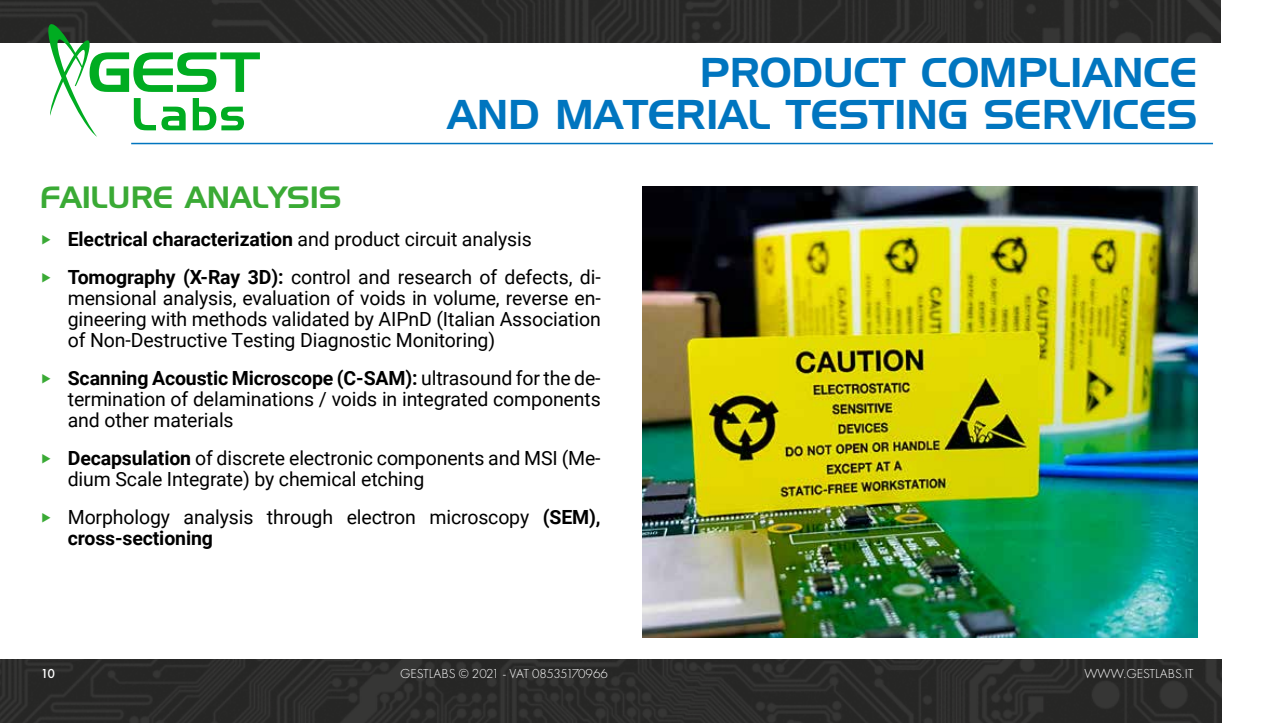
<style>
.page{position:relative;width:1263px;height:723px;background:#fff}
.page>*{position:absolute;margin:0;border:0;box-sizing:border-box;transform-origin:0 0}
.t1{font:40.5px/42px "Handel Gothic";color:#0075bf;text-align:right}
.t2{font:30px "Handel Gothic";color:#3aaa35}
.t3{font:19.5px/21px "Roboto";letter-spacing:-.005em;color:#000}
.t4{font:300 13.5px "Futura PT";color:#fff}
.t5{font:500 13.5px "Futura PT";color:#fff}
.s1{color:#3aaa35}
.s2{font-weight:700}
</style>
<div class="page">
<img style="left:0;top:0;width:1221px;height:43px">
<img style="left:0;top:659px;width:1221px;height:64px">
<hr style="left:131px;top:143px;width:1082px;height:1px;background:#0075bf">
<svg style="left:45px;top:22px;width:215px;height:115px"></svg>
<img style="left:642px;top:186px;width:555px;height:452px">
<h1 class="t1" style="left:447px;top:54px;width:751px">PRODUCT COMPLIANCE<br>AND MATERIAL TESTING SERVICES</h1>
<h2 class="t2" style="left:40px;top:183px;width:303px">FAILURE ANALYSIS</h2>
<p class="t3" style="left:41px;top:219px;width:561px;line-height:38px"><span class="s1">‣</span> <span class="s2">Electrical characterization</span> and product circuit analysis<br><span class="s1">‣</span> <span class="s2">Tomography (X-Ray 3D):</span> control and research of defects, di-</p>
<p class="t3" style="left:68px;top:287px;width:534px;text-align:justify">mensional analysis, evaluation of voids in volume, reverse en&shy;gineering with methods validated by AIPnD (Italian Association of Non-Destructive Testing Diagnostic Monitoring)</p>
<p class="t3" style="left:68px;top:367px;width:534px;text-align:justify;text-indent:-27px"><span class="s1">‣</span> <span class="s2">Scanning Acoustic Microscope (C-SAM):</span> ultrasound for the de&shy;termination of delaminations / voids in integrated components and other materials</p>
<p class="t3" style="left:68px;top:447px;width:534px;text-indent:-27px"><span class="s1">‣</span> <span class="s2">Decapsulation</span> of discrete electronic components and MSI (Me&shy;dium Scale Integrate) by chemical etching</p>
<p class="t3" style="left:68px;top:506px;width:534px;text-indent:-27px"><span class="s1">‣</span> Morphology analysis through electron microscopy <span class="s2">(SEM), cross-sectioning</span></p>
<p class="t5" style="left:41px;top:665px;width:16px">10</p>
<p class="t4" style="left:400px;top:666px;width:209px">GESTLABS © 2021 - VAT 08535170966</p>
<p class="t4" style="left:1084px;top:666px;width:110px">WWW.GESTLABS.IT</p>
</div>
